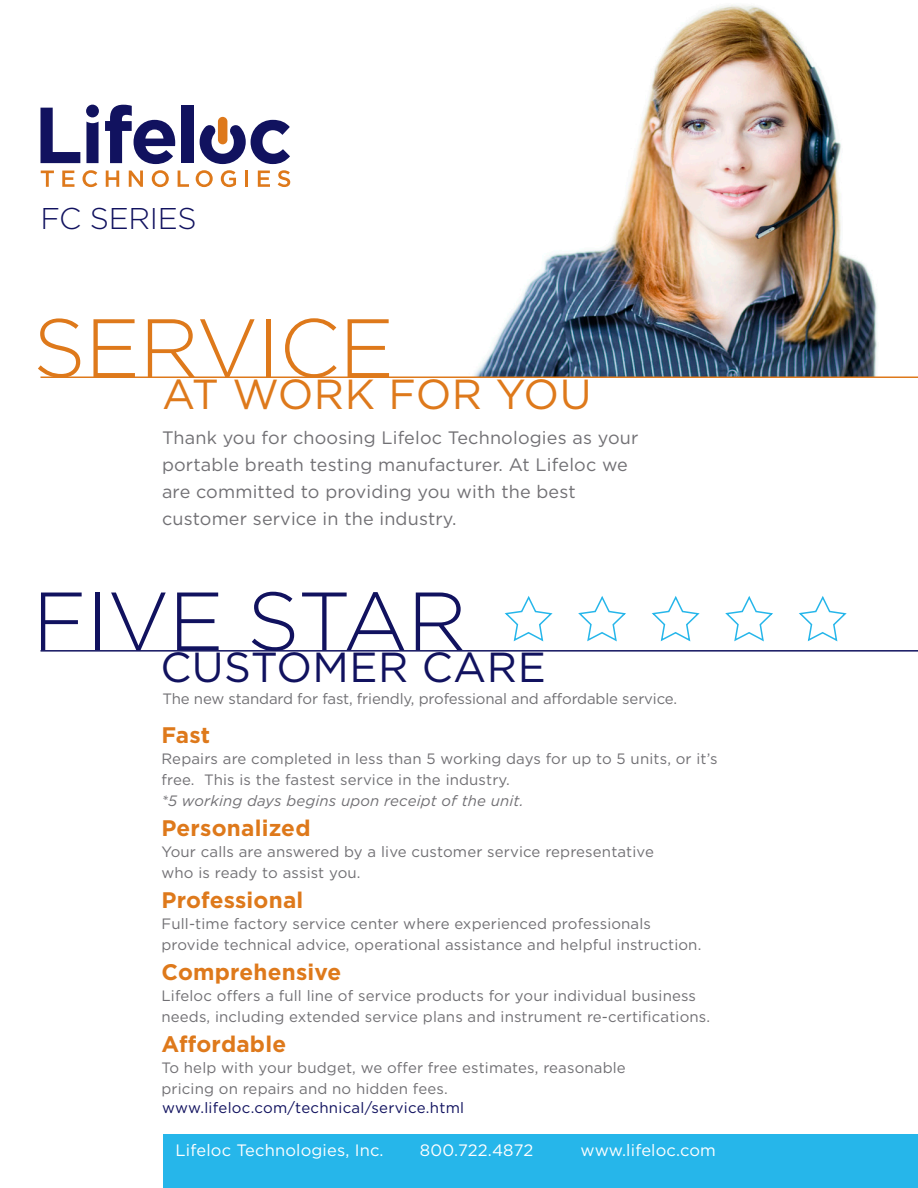
<style>
.page{position:relative;width:918px;height:1188px;background:#fff}
.page>*{position:absolute;margin:0;border:0;box-sizing:border-box;transform-origin:0 0}
.t1{font:300 82.5px "Gotham";letter-spacing:-.01em;color:#11125f}
.t2{font:300 82.5px "Gotham";letter-spacing:-.01em;color:#de791b}
.t3{font:42px "Gotham";color:#de791b}
.t4{font:42px "Gotham";letter-spacing:.01em;color:#11125f}
.t5{font:300 30px "Gotham";letter-spacing:-.01em;color:#11125f}
.t6{font:700 22.5px "Gotham";letter-spacing:.01em;color:#de791b}
.t7{font:18px/27px "Gotham";letter-spacing:.01em;color:#717074}
.t8{font:16.5px "Gotham";letter-spacing:.01em;color:#fff}
.t9{font:15px/21px "Gotham";letter-spacing:.01em;color:#717074}
.t10{font:15px "Gotham";letter-spacing:-.01em;color:#717074}
.t11{font:italic 15px "Gotham";letter-spacing:.01em;color:#717074}
.t12{font:15px "Gotham";letter-spacing:.02em;color:#11125f}
</style>
<div class="page">
<img style="left:473px;top:4px;width:404px;height:372px">
<hr style="left:40px;top:376px;width:878px;height:2px;background:#de791b">
<hr style="left:40px;top:650px;width:878px;height:2px;background:#11125f">
<svg style="left:41px;top:171px;width:13px;height:16px"></svg>
<svg style="left:62px;top:171px;width:12px;height:16px"></svg>
<svg style="left:83px;top:170px;width:14px;height:17px"></svg>
<svg style="left:106px;top:171px;width:13px;height:16px"></svg>
<svg style="left:129px;top:171px;width:14px;height:16px"></svg>
<svg style="left:152px;top:170px;width:17px;height:17px"></svg>
<svg style="left:178px;top:171px;width:11px;height:16px"></svg>
<svg style="left:196px;top:170px;width:17px;height:17px"></svg>
<svg style="left:221px;top:170px;width:15px;height:17px"></svg>
<hr style="left:245px;top:171px;width:3px;height:16px;background:#de791b">
<svg style="left:258px;top:171px;width:12px;height:16px"></svg>
<svg style="left:278px;top:170px;width:12px;height:17px"></svg>
<div style="left:218px;top:117px;width:9px;height:27px;background:#de791b;border-radius:5px"></div>
<svg style="left:40px;top:108px;width:40px;height:55px"></svg>
<svg style="left:86px;top:122px;width:13px;height:41px"></svg>
<div style="left:181px;top:105px;width:12px;height:58px;background:#11125f"></div>
<svg style="left:200px;top:120px;width:90px;height:44px"></svg>
<div style="left:86px;top:105px;width:13px;height:12px;background:#11125f;border-radius:50%"></div>
<svg style="left:105px;top:105px;width:70px;height:59px"></svg>
<div style="left:164px;top:1134px;width:754px;height:54px;background:#26b6ea"></div>
<svg style="left:504px;top:596px;width:49px;height:46px"></svg>
<svg style="left:578px;top:596px;width:48px;height:46px"></svg>
<svg style="left:651px;top:596px;width:49px;height:46px"></svg>
<svg style="left:725px;top:596px;width:48px;height:46px"></svg>
<svg style="left:799px;top:596px;width:48px;height:46px"></svg>
<p class="t5" style="left:40px;top:201px;width:158px">FC SERIES</p>
<p class="t2" style="left:33px;top:298px;width:363px">SERVICE</p>
<p class="t3" style="left:162px;top:369px;width:431px">AT WORK FOR YOU</p>
<p class="t7" style="left:162px;top:424px;width:478px">Thank you for choosing Lifeloc Technologies as your portable breath testing manufacturer. At Lifeloc we are committed to providing you with the best customer service in the industry.</p>
<p class="t1" style="left:32px;top:571px;width:436px">FIVE STAR</p>
<p class="t4" style="left:160px;top:642px;width:387px">CUSTOMER CARE</p>
<p class="t10" style="left:162px;top:690px;width:516px">The new standard for fast, friendly, professional and affordable service.</p>
<p class="t6" style="left:161px;top:722px;width:50px">Fast</p>
<p class="t9" style="left:161px;top:748px;width:558px">Repairs are completed in less than 5 working days for up to 5 units, or it’s free. This is the fastest service in the industry.</p>
<p class="t11" style="left:161px;top:792px;width:364px">*5 working days begins upon receipt of the unit.</p>
<p class="t6" style="left:161px;top:815px;width:151px">Personalized</p>
<p class="t9" style="left:161px;top:841px;width:494px">Your calls are answered by a live customer service representative who is ready to assist you.</p>
<p class="t6" style="left:161px;top:887px;width:143px">Professional</p>
<p class="t9" style="left:161px;top:913px;width:541px">Full-time factory service center where experienced professionals provide technical advice, operational assistance and helpful instruction.</p>
<p class="t6" style="left:161px;top:959px;width:181px">Comprehensive</p>
<p class="t9" style="left:161px;top:985px;width:550px">Lifeloc offers a full line of service products for your individual business needs, including extended service plans and instrument re-certifications.</p>
<p class="t6" style="left:161px;top:1031px;width:126px">Affordable</p>
<p class="t9" style="left:161px;top:1057px;width:466px">To help with your budget, we offer free estimates, reasonable pricing on repairs and no hidden fees.</p>
<p class="t12" style="left:162px;top:1099px;width:304px">www.lifeloc.com/technical/service.html</p>
<p class="t8" style="left:176px;top:1141px;width:210px">Lifeloc Technologies, Inc.</p>
<p class="t8" style="left:420px;top:1141px;width:115px">800.722.4872</p>
<p class="t8" style="left:580px;top:1141px;width:137px">www.lifeloc.com</p>
</div>
